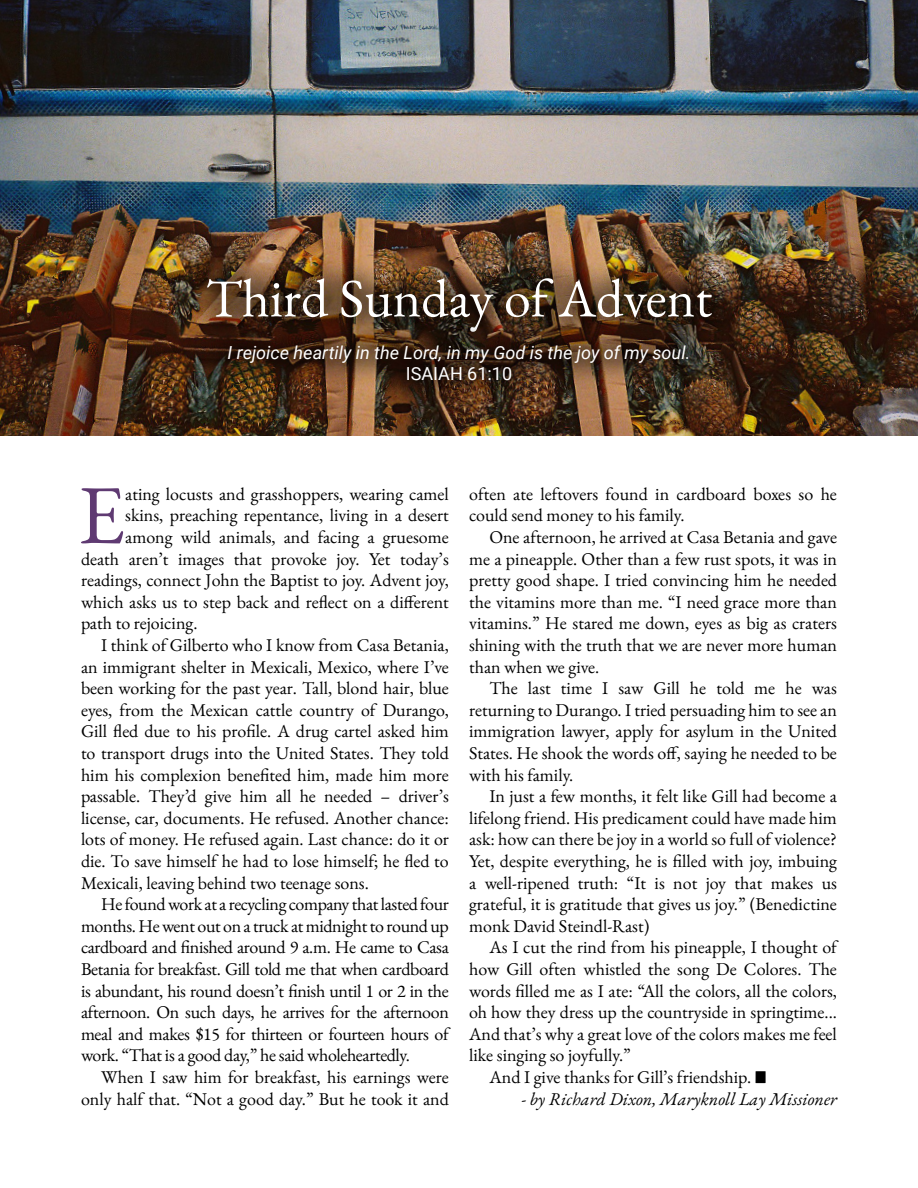
<style>
.page{position:relative;width:918px;height:1188px;background:#fff}
.page>*{position:absolute;margin:0;border:0;box-sizing:border-box;transform-origin:0 0}
.t1{font:83.85px "EB Garamond";color:#5f3a72}
.t2{font:54px "EB Garamond";color:#fff}
.t3{font:18px/21.6px "EB Garamond";color:#000;text-align:justify}
.t4{font:18px "EB Garamond";letter-spacing:-.02em;color:#000}
.t5{font:italic 18px "Roboto";color:#fff}
.t6{font:italic 18px "EB Garamond";color:#000}
.t7{font:18px "Roboto";color:#fff}
</style>
<div class="page">
<img style="left:0;top:0;width:918px;height:436px">
<div style="left:179px;top:250px;width:561px;height:110px;background:#000;opacity:.52"></div>
<div style="left:200px;top:317px;width:516px;height:93px;background:#000;opacity:.52"></div>
<h2 class="t2" style="left:206px;top:263px;width:508px">Third Sunday of Advent</h2>
<p class="t5" style="left:228px;top:340px;width:464px">I rejoice heartily in the Lord, in my God is the joy of my soul.</p>
<p class="t7" style="left:406px;top:361px;width:108px">ISAIAH 61:10</p>
<h1 class="t1" style="left:78px;top:460px;width:49px">E</h1>
<p class="t3" style="left:125px;top:483px;width:325px">ating locusts and grasshoppers, wearing camel</p>
<p class="t3" style="left:125px;top:505px;width:325px">skins, preaching repentance, living in a desert</p>
<p class="t3" style="left:125px;top:526px;width:325px">among wild animals, and facing a gruesome</p>
<p class="t3" style="left:81px;top:548px;width:369px">death aren’t images that provoke joy. Yet today’s</p>
<p class="t3" style="left:81px;top:569px;width:369px">readings, connect John the Baptist to joy. Advent joy,</p>
<p class="t3" style="left:81px;top:591px;width:369px">which asks us to step back and reflect on a different</p>
<p class="t3" style="left:81px;top:613px;width:118px">path to rejoicing.</p>
<p class="t3" style="left:101px;top:634px;width:349px">I think of Gilberto who I know from Casa Betania,</p>
<p class="t3" style="left:81px;top:656px;width:369px">an immigrant shelter in Mexicali, Mexico, where I’ve</p>
<p class="t3" style="left:81px;top:677px;width:369px">been working for the past year. Tall, blond hair, blue</p>
<p class="t3" style="left:81px;top:699px;width:369px">eyes, from the Mexican cattle country of Durango,</p>
<p class="t3" style="left:81px;top:721px;width:369px">Gill fled due to his profile. A drug cartel asked him</p>
<p class="t3" style="left:81px;top:742px;width:369px">to transport drugs into the United States. They told</p>
<p class="t3" style="left:81px;top:764px;width:369px">him his complexion benefited him, made him more</p>
<p class="t3" style="left:81px;top:785px;width:369px">passable. They’d give him all he needed – driver’s</p>
<p class="t3" style="left:81px;top:807px;width:369px">license, car, documents. He refused. Another chance:</p>
<p class="t3" style="left:81px;top:829px;width:369px">lots of money. He refused again. Last chance: do it or</p>
<p class="t3" style="left:81px;top:850px;width:369px">die. To save himself he had to lose himself; he fled to</p>
<p class="t3" style="left:81px;top:872px;width:289px">Mexicali, leaving behind two teenage sons.</p>
<p class="t4" style="left:101px;top:892px;width:349px">He found work at a recycling company that lasted four</p>
<p class="t4" style="left:81px;top:914px;width:369px">months. He went out on a truck at midnight to round up</p>
<p class="t4" style="left:81px;top:936px;width:369px">cardboard and finished around 9 a.m. He came to Casa</p>
<p class="t4" style="left:81px;top:957px;width:369px">Betania for breakfast. Gill told me that when cardboard</p>
<p class="t4" style="left:81px;top:979px;width:369px">is abundant, his round doesn’t finish until 1 or 2 in the</p>
<p class="t4" style="left:81px;top:1000px;width:369px">afternoon. On such days, he arrives for the afternoon</p>
<p class="t4" style="left:81px;top:1022px;width:369px">meal and makes $15 for thirteen or fourteen hours of</p>
<p class="t4" style="left:81px;top:1044px;width:330px">work. “That is a good day,” he said wholeheartedly.</p>
<p class="t3" style="left:101px;top:1066px;width:349px">When I saw him for breakfast, his earnings were</p>
<p class="t3" style="left:81px;top:1088px;width:369px">only half that. “Not a good day.” But he took it and</p>
<p class="t3" style="left:469px;top:483px;width:369px">often ate leftovers found in cardboard boxes so he could send money to his family.</p>
<p class="t3" style="left:469px;top:526px;width:369px;text-indent:20px">One afternoon, he arrived at Casa Betania and gave me a pineapple. Other than a few rust spots, it was in pretty good shape. I tried convincing him he needed the vitamins more than me. “I need grace more than vitamins.” He stared me down, eyes as big as craters shining with the truth that we are never more human than when we give.</p>
<p class="t3" style="left:469px;top:677px;width:369px;text-indent:20px">The last time I saw Gill he told me he was returning to Durango. I tried persuading him to see an immigration lawyer, apply for asylum in the United States. He shook the words off, saying he needed to be with his family.</p>
<p class="t3" style="left:469px;top:785px;width:369px;text-indent:20px">In just a few months, it felt like Gill had become a lifelong friend. His predicament could have made him ask: how can there be joy in a world so full of violence?<br>Yet, despite everything, he is filled with joy, imbuing a well-ripened truth: “It is not joy that makes us grateful, it is gratitude that gives us joy.” (Benedictine monk David Steindl-Rast)</p>
<p class="t3" style="left:489px;top:937px;width:349px">As I cut the rind from his pineapple, I thought of</p>
<p class="t3" style="left:469px;top:958px;width:369px">how Gill often whistled the song De Colores. The</p>
<p class="t3" style="left:469px;top:980px;width:369px">words filled me as I ate: “All the colors, all the colors,</p>
<p class="t3" style="left:469px;top:1001px;width:369px">oh how they dress up the countryside in springtime...</p>
<p class="t3" style="left:469px;top:1023px;width:369px">And that’s why a great love of the colors makes me feel</p>
<p class="t3" style="left:469px;top:1045px;width:163px">like singing so joyfully.”</p>
<p class="t3" style="left:489px;top:1066px;width:279px">And I give thanks for Gill’s friendship. ■</p>
<p class="t6" style="left:521px;top:1087px;width:317px">- by Richard Dixon, Maryknoll Lay Missioner</p>
</div>
